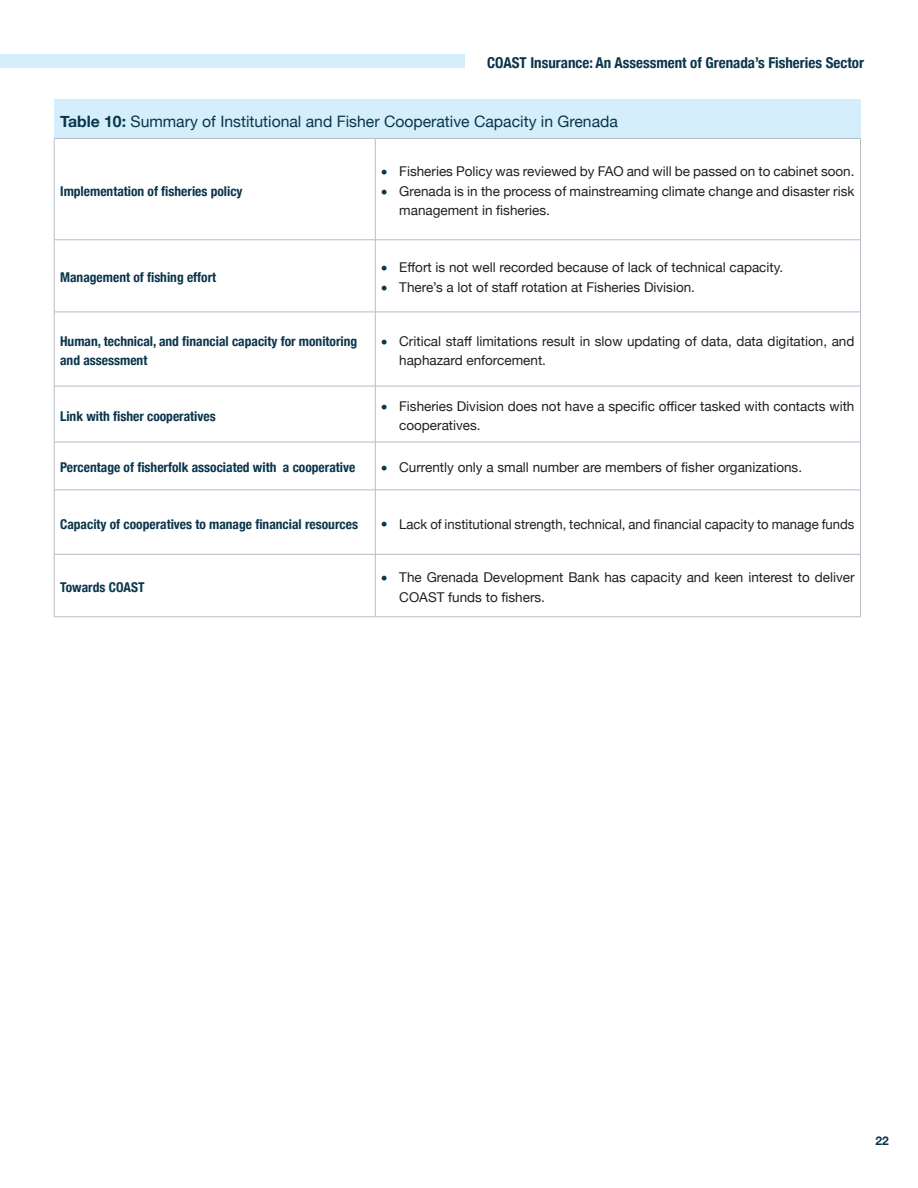
<style>
.page{position:relative;width:918px;height:1188px;background:#fff}
.page>*{position:absolute;margin:0;border:0;box-sizing:border-box;transform-origin:0 0}
.t1{font:15.75px "Helvetica Neue";color:#0a354c}
.t2{font:700 condensed 15px "Helvetica Neue";color:#0a354c}
.t3{font:13.5px/19.5px "Helvetica Neue";color:#231f20}
.t4{font:700 condensed 13.5px/19.5px "Helvetica Neue";color:#0a354c}
.t5{font:700 12px "Helvetica Neue";color:#0a354c}
.s1{font-weight:700}
.s2{color:#0a354c}
</style>
<div class="page">
<div style="left:0;top:54px;width:465px;height:14px;background:#d4effb"></div>
<div style="left:54px;top:99px;width:807px;height:39px;background:#d4effb"></div>
<hr style="left:54px;top:138px;width:321px;height:1px;background:#b7bcc6">
<hr style="left:54px;top:139px;width:1px;height:101px;background:#b7bcc6">
<hr style="left:375px;top:138px;width:486px;height:1px;background:#b7bcc6">
<hr style="left:375px;top:139px;width:1px;height:101px;background:#b7bcc6">
<hr style="left:860px;top:139px;width:1px;height:101px;background:#b7bcc6">
<hr style="left:54px;top:240px;width:321px;height:1px;background:#b7bcc6">
<hr style="left:54px;top:240px;width:1px;height:72px;background:#b7bcc6">
<hr style="left:375px;top:240px;width:486px;height:1px;background:#b7bcc6">
<hr style="left:375px;top:240px;width:1px;height:72px;background:#b7bcc6">
<hr style="left:860px;top:240px;width:1px;height:72px;background:#b7bcc6">
<hr style="left:54px;top:312px;width:321px;height:1px;background:#b7bcc6">
<hr style="left:54px;top:312px;width:1px;height:74px;background:#b7bcc6">
<hr style="left:375px;top:312px;width:486px;height:1px;background:#b7bcc6">
<hr style="left:375px;top:312px;width:1px;height:74px;background:#b7bcc6">
<hr style="left:860px;top:312px;width:1px;height:74px;background:#b7bcc6">
<hr style="left:54px;top:386px;width:321px;height:1px;background:#b7bcc6">
<hr style="left:54px;top:386px;width:1px;height:56px;background:#b7bcc6">
<hr style="left:375px;top:386px;width:486px;height:1px;background:#b7bcc6">
<hr style="left:375px;top:386px;width:1px;height:56px;background:#b7bcc6">
<hr style="left:860px;top:386px;width:1px;height:56px;background:#b7bcc6">
<hr style="left:54px;top:442px;width:321px;height:1px;background:#b7bcc6">
<hr style="left:54px;top:442px;width:1px;height:48px;background:#b7bcc6">
<hr style="left:375px;top:442px;width:486px;height:1px;background:#b7bcc6">
<hr style="left:375px;top:442px;width:1px;height:48px;background:#b7bcc6">
<hr style="left:860px;top:442px;width:1px;height:48px;background:#b7bcc6">
<hr style="left:54px;top:490px;width:321px;height:1px;background:#b7bcc6">
<hr style="left:54px;top:490px;width:1px;height:64px;background:#b7bcc6">
<hr style="left:375px;top:490px;width:486px;height:1px;background:#b7bcc6">
<hr style="left:375px;top:490px;width:1px;height:64px;background:#b7bcc6">
<hr style="left:860px;top:490px;width:1px;height:64px;background:#b7bcc6">
<hr style="left:54px;top:554px;width:321px;height:1px;background:#b7bcc6">
<hr style="left:54px;top:555px;width:1px;height:62px;background:#b7bcc6">
<hr style="left:375px;top:554px;width:486px;height:1px;background:#b7bcc6">
<hr style="left:375px;top:555px;width:1px;height:62px;background:#b7bcc6">
<hr style="left:860px;top:555px;width:1px;height:62px;background:#b7bcc6">
<hr style="left:54px;top:617px;width:321px;height:1px;background:#b7bcc6">
<hr style="left:375px;top:617px;width:486px;height:1px;background:#b7bcc6">
<p class="t2" style="left:487px;top:51px;width:378px">COAST Insurance: An Assessment of Grenada’s Fisheries Sector</p>
<p class="t1" style="left:60px;top:110px;width:559px"><span class="s1">Table 10:</span> Summary of Institutional and Fisher Cooperative Capacity in Grenada</p>
<p class="t4" style="left:60px;top:180px;width:184px">Implementation of fisheries policy</p>
<p class="t4" style="left:60px;top:267px;width:158px">Management of fishing effort</p>
<p class="t3" style="left:381px;top:162px;width:475px"><span class="s2">•</span> Fisheries Policy was reviewed by FAO and will be passed on to cabinet soon.</p>
<p class="t3" style="left:399px;top:182px;width:457px;text-indent:-18px"><span class="s2">•</span> Grenada is in the process of mainstreaming climate change and disaster risk management in fisheries.</p>
<p class="t3" style="left:381px;top:259px;width:404px"><span class="s2">•</span> Effort is not well recorded because of lack of technical capacity.</p>
<p class="t3" style="left:381px;top:278px;width:315px"><span class="s2">•</span> There’s a lot of staff rotation at Fisheries Division.</p>
<p class="t4" style="left:60px;top:330px;width:299px">Human, technical, and financial capacity for monitoring and assessment</p>
<p class="t3" style="left:399px;top:332px;width:457px;text-indent:-18px"><span class="s2">•</span> Critical staff limitations result in slow updating of data, data digitation, and haphazard enforcement.</p>
<p class="t4" style="left:60px;top:405px;width:157px">Link with fisher cooperatives</p>
<p class="t3" style="left:399px;top:397px;width:457px;text-indent:-18px"><span class="s2">•</span> Fisheries Division does not have a specific officer tasked with contacts with cooperatives.</p>
<p class="t4" style="left:60px;top:457px;width:297px">Percentage of fisherfolk associated with a cooperative</p>
<p class="t3" style="left:381px;top:459px;width:422px"><span class="s2">•</span> Currently only a small number are members of fisher organizations.</p>
<p class="t4" style="left:60px;top:513px;width:299px">Capacity of cooperatives to manage financial resources</p>
<p class="t3" style="left:381px;top:515px;width:475px"><span class="s2">•</span> Lack of institutional strength, technical, and financial capacity to manage funds</p>
<p class="t4" style="left:60px;top:577px;width:86px">Towards COAST</p>
<p class="t3" style="left:399px;top:568px;width:457px;text-indent:-18px"><span class="s2">•</span> The Grenada Development Bank has capacity and keen interest to deliver<br>COAST funds to fishers.</p>
<p class="t5" style="left:875px;top:1132px;width:15px">22</p>
</div>
